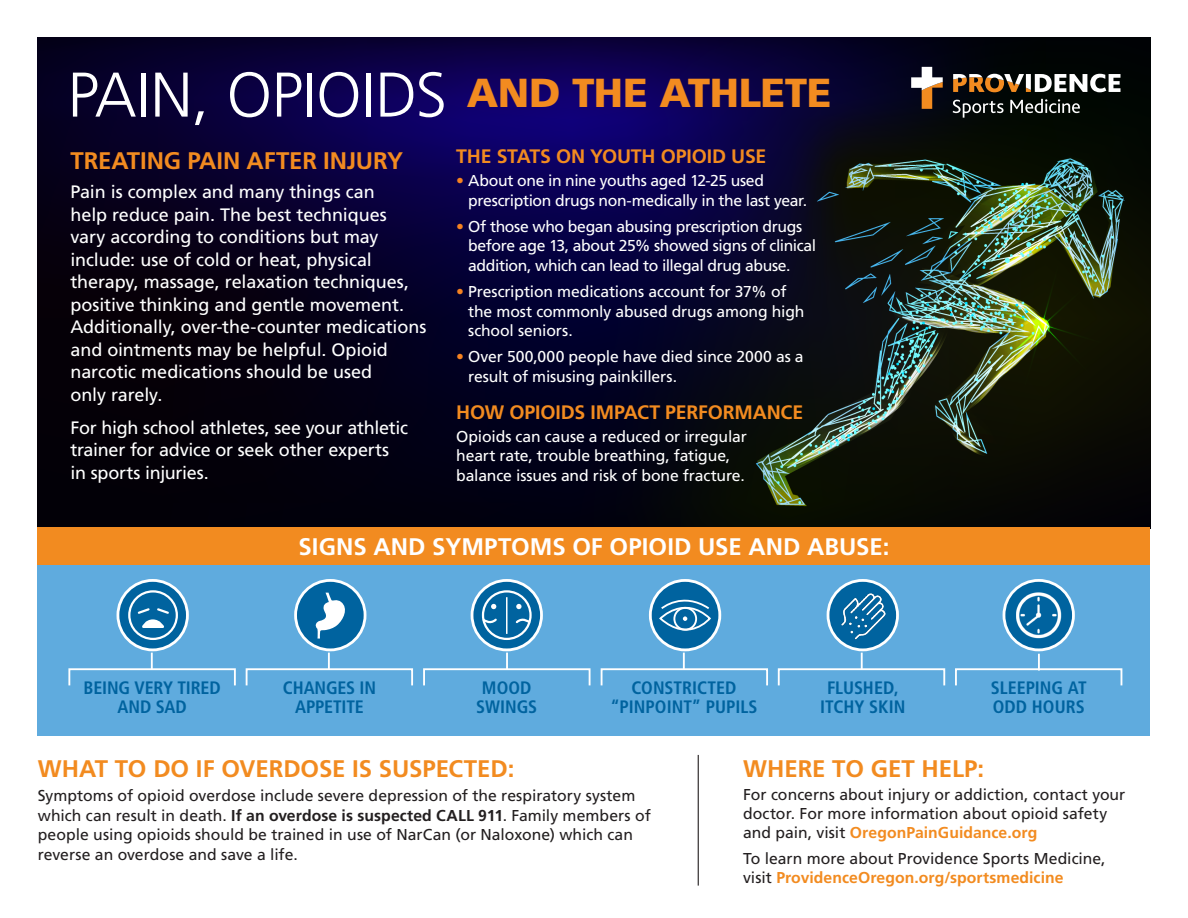
<style>
.page{position:relative;width:1188px;height:918px;background:#fff}
.page>*{position:absolute;margin:0;border:0;box-sizing:border-box;transform-origin:0 0}
.t1{font:900 40.5px "Frutiger";letter-spacing:-.015em;color:#f28b20}
.Paragraph_Style_2{font:24px "Frutiger Bold 2";letter-spacing:-.005em;color:#f28b20}
.t2{font:700 24px "Frutiger";color:#fff}
.t3{font:19.5px "Frutiger Bold 2";letter-spacing:-.01em;color:#f28b20}
.t4{font:18px/22.5px "Frutiger";letter-spacing:-.005em;color:#fff}
.t5{font:700 condensed 18px/19.5px "Frutiger";letter-spacing:-.005em;color:#00639f;text-align:center}
.t6{font:15.75px/19.5px "Frutiger";letter-spacing:-.015em;color:#fff}
.t7{font:15.75px/19.5px "Frutiger";color:#231f20}
.s1{font-weight:300;font-size:63px;color:#fff}
.s2{color:#f58220}
.s3{font-family:"Frutiger Bold 2"}
.s4{font-family:"Frutiger Bold 2";color:#f28b20}
.s5{font-weight:700;color:#f28b20}
</style>
<div class="page">
<img style="left:38px;top:38px;width:1112px;height:489px">
<div style="left:38px;top:542px;width:1112px;height:193px;background:#5fabde"></div>
<svg style="left:911px;top:67px;width:209px;height:51px;background:#44413a"></svg>
<svg style="left:151px;top:653px;width:2px;height:15px"></svg>
<div style="left:68px;top:668px;width:168px;height:18px;border:2px solid #fff"></div>
<svg style="left:118px;top:580px;width:69px;height:70px;background:#2277ab"></svg>
<div style="left:117px;top:579px;width:72px;height:72px;border:3px solid #fff;border-radius:50%"></div>
<svg style="left:328px;top:653px;width:2px;height:15px"></svg>
<div style="left:246px;top:668px;width:167px;height:18px;border:2px solid #fff"></div>
<div style="left:296px;top:580px;width:69px;height:70px;background:#00639f;border-radius:50%"></div>
<div style="left:294px;top:579px;width:72px;height:72px;border:3px solid #fff;border-radius:50%"></div>
<svg style="left:861px;top:653px;width:2px;height:15px"></svg>
<div style="left:778px;top:668px;width:167px;height:18px;border:2px solid #fff"></div>
<svg style="left:828px;top:580px;width:70px;height:70px;background:#2278ab"></svg>
<div style="left:827px;top:579px;width:72px;height:72px;border:3px solid #fff;border-radius:50%"></div>
<svg style="left:506px;top:653px;width:2px;height:15px"></svg>
<div style="left:423px;top:668px;width:168px;height:18px;border:2px solid #fff"></div>
<svg style="left:472px;top:580px;width:70px;height:70px;background:#1f76aa"></svg>
<div style="left:471px;top:579px;width:72px;height:72px;border:3px solid #fff;border-radius:50%"></div>
<svg style="left:1038px;top:654px;width:2px;height:14px"></svg>
<div style="left:955px;top:668px;width:167px;height:18px;border:2px solid #fff"></div>
<svg style="left:1004px;top:580px;width:69px;height:70px"></svg>
<div style="left:1003px;top:579px;width:72px;height:72px;border:3px solid #fff;border-radius:50%"></div>
<svg style="left:683px;top:653px;width:2px;height:15px"></svg>
<div style="left:601px;top:668px;width:167px;height:18px;border:2px solid #fff"></div>
<svg style="left:650px;top:580px;width:70px;height:70px"></svg>
<div style="left:649px;top:579px;width:72px;height:72px;border:3px solid #fff;border-radius:50%"></div>
<div style="left:38px;top:527px;width:1112px;height:38px;background:#f28b20"></div>
<svg style="left:316px;top:593px;width:29px;height:46px"></svg>
<hr style="left:698px;top:755px;width:1px;height:131px;background:#231f20">
<img style="left:1016px;top:590px;width:45px;height:50px">
<img style="left:840px;top:592px;width:45px;height:47px">
<div style="left:482px;top:590px;width:50px;height:50px;border:2px solid #fff;border-radius:50%"></div>
<div style="left:128px;top:590px;width:50px;height:50px;border:2px solid #fff;border-radius:50%"></div>
<svg style="left:481px;top:617px;width:18px;height:8px"></svg>
<svg style="left:514px;top:617px;width:17px;height:8px"></svg>
<svg style="left:491px;top:604px;width:5px;height:5px"></svg>
<svg style="left:516px;top:604px;width:6px;height:5px"></svg>
<hr style="left:506px;top:597px;width:2px;height:37px;background:#fff">
<svg style="left:136px;top:607px;width:35px;height:22px"></svg>
<svg style="left:658px;top:591px;width:54px;height:53px;background:#2c7eaf"></svg>
<p class="t1" style="left:68px;top:69px;width:766px"><span class="s1">PAIN, OPIOIDS</span> AND THE ATHLETE</p>
<p class="Paragraph_Style_2" style="left:70px;top:146px;width:334px">TREATING PAIN AFTER INJURY</p>
<p class="t4" style="left:70px;top:180px;width:357px">Pain is complex and many things can<br>help reduce pain. The best techniques<br>vary according to conditions but may include: use of cold or heat, physical therapy, massage, relaxation techniques, positive thinking and gentle movement.<br>Additionally, over-the-counter medications and ointments may be helpful. Opioid narcotic medications should be used<br>only rarely.</p>
<p class="t4" style="left:70px;top:416px;width:339px">For high school athletes, see your athletic trainer for advice or seek other experts in sports injuries.</p>
<p class="t3" style="left:456px;top:145px;width:312px">THE STATS ON YOUTH OPIOID USE</p>
<p class="t6" style="left:468px;top:171px;width:340px;text-indent:-12px"><span class="s2">•</span> About one in nine youths aged 12-25 used prescription drugs non-medically in the last year.</p>
<p class="t6" style="left:468px;top:217px;width:350px;text-indent:-12px"><span class="s2">•</span> Of those who began abusing prescription drugs before age 13, about 25% showed signs of clinical addition, which can lead to illegal drug abuse.</p>
<p class="t6" style="left:468px;top:282px;width:338px;text-indent:-12px"><span class="s2">•</span> Prescription medications account for 37% of the most commonly abused drugs among high school seniors.</p>
<p class="t6" style="left:468px;top:347px;width:337px;text-indent:-12px"><span class="s2">•</span> Over 500,000 people have died since 2000 as a result of misusing painkillers.</p>
<p class="t3" style="left:456px;top:401px;width:349px">HOW OPIOIDS IMPACT PERFORMANCE</p>
<p class="t6" style="left:456px;top:426px;width:292px">Opioids can cause a reduced or irregular heart rate, trouble breathing, fatigue, balance issues and risk of bone fracture.</p>
<p class="t2" style="left:299px;top:532px;width:592px">SIGNS AND SYMPTOMS OF OPIOID USE AND ABUSE:</p>
<p class="t5" style="left:84px;top:678px;width:139px">BEING VERY TIRED<br>AND SAD</p>
<p class="t5" style="left:283px;top:678px;width:95px">CHANGES IN<br>APPETITE</p>
<p class="t5" style="left:820px;top:678px;width:87px">FLUSHED,<br>ITCHY SKIN</p>
<p class="t5" style="left:476px;top:678px;width:63px">MOOD<br>SWINGS</p>
<p class="t5" style="left:991px;top:678px;width:97px;text-align:left">SLEEPING AT<br>ODD HOURS</p>
<p class="t5" style="left:610px;top:678px;width:149px">CONSTRICTED “PINPOINT” PUPILS</p>
<p class="Paragraph_Style_2" style="left:38px;top:755px;width:478px">WHAT TO DO IF OVERDOSE IS SUSPECTED:</p>
<p class="t7" style="left:38px;top:786px;width:615px">Symptoms of opioid overdose include severe depression of the respiratory system which can result in death. <span class="s3">If an overdose is suspected CALL 911</span>. Family members of people using opioids should be trained in use of NarCan (or Naloxone) which can reverse an overdose and save a life.</p>
<p class="Paragraph_Style_2" style="left:743px;top:755px;width:243px">WHERE TO GET HELP:</p>
<p class="t7" style="left:743px;top:785px;width:384px;line-height:18.9px">For concerns about injury or addiction, contact your doctor. For more information about opioid safety and pain, visit <span class="s4">OregonPainGuidance.org</span></p>
<p class="t7" style="left:743px;top:849px;width:364px;line-height:18.9px">To learn more about Providence Sports Medicine, visit <span class="s5">ProvidenceOregon.org/sportsmedicine</span></p>
</div>
